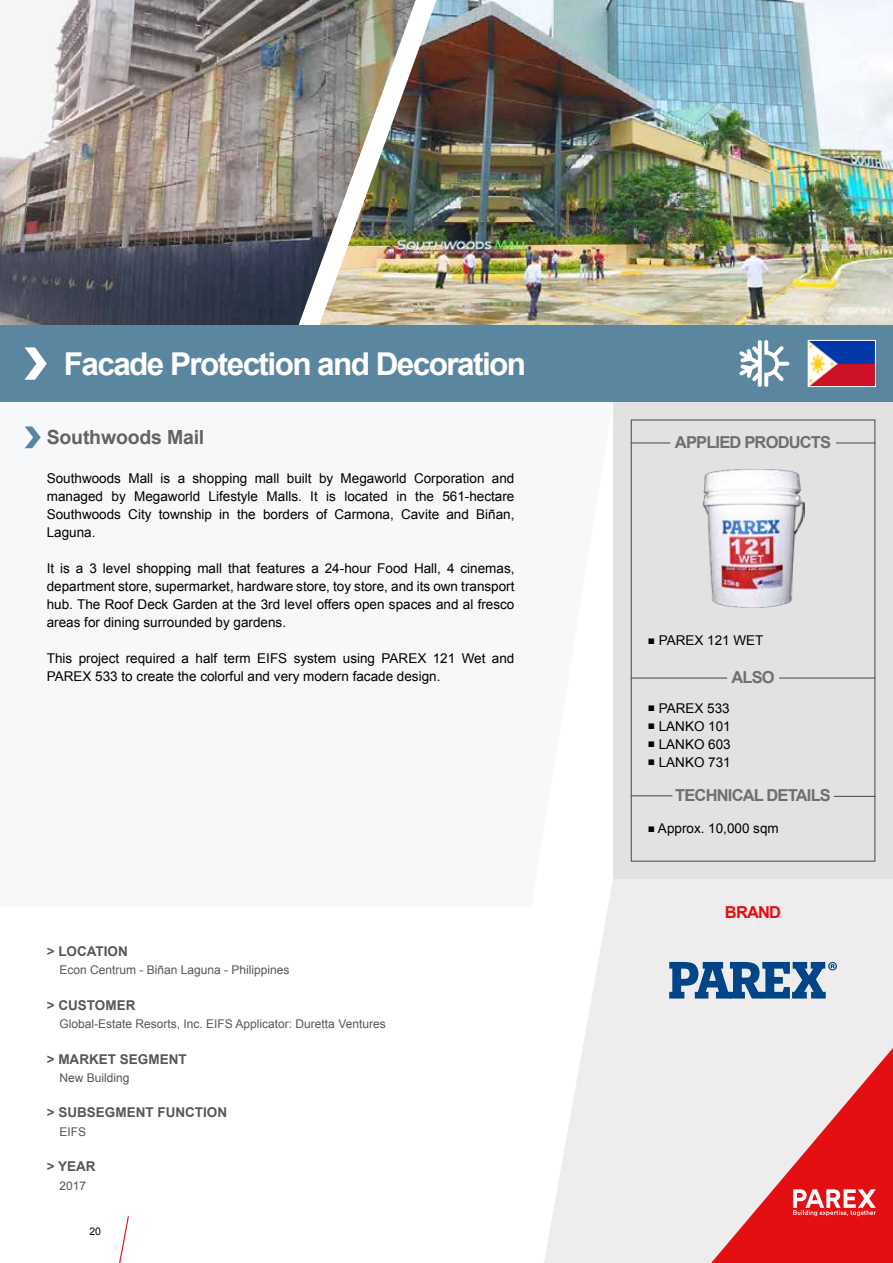
<style>
.page{position:relative;width:893px;height:1263px;background:#fff}
.page>*{position:absolute;margin:0;border:0;box-sizing:border-box;transform-origin:0 0}
.t1{font:700 31.5px "Arial";letter-spacing:-.05em;color:#fff}
.t2{font:700 19.5px "Arial";letter-spacing:-.01em;color:#646363}
.t3{font:700 16.5px "Arial";letter-spacing:-.05em;color:#706f6f}
.t4{font:700 16.5px "Arial";letter-spacing:-.05em;color:#e30f13}
.t5{font:13.5px/18px "Arial";color:#000;text-align:justify}
.t6{font:700 13.5px "Arial";color:#575756}
.t7{font:12px "Arial";color:#575756}
.t8{font:10.5px "Arial";color:#000}
.s1{font-size:12px}
</style>
<div class="page">
<img style="left:461px;top:0;width:432px;height:325px">
<img style="left:0;top:0;width:281px;height:325px">
<img style="left:281px;top:0;width:180px;height:325px">
<svg style="left:544px;top:878px;width:349px;height:385px;background:#f0eeef"></svg>
<div style="left:613px;top:402px;width:280px;height:476px;background:#e3e2e3"></div>
<svg style="left:24px;top:426px;width:589px;height:480px"></svg>
<svg style="left:119px;top:1216px;width:10px;height:47px"></svg>
<div style="left:0;top:325px;width:893px;height:77px;background:#5b869f"></div>
<svg style="left:25px;top:347px;width:22px;height:33px"></svg>
<img style="left:810px;top:342px;width:64px;height:43px">
<div style="left:808px;top:340px;width:68px;height:47px;border:1px solid #fff"></div>
<svg style="left:739px;top:340px;width:50px;height:47px"></svg>
<div style="left:631px;top:419px;width:244px;height:443px;border:1px solid #575756"></div>
<svg style="left:711px;top:1048px;width:182px;height:215px;background:#e98385"></svg>
<svg style="left:25px;top:426px;width:16px;height:22px"></svg>
<img style="left:702px;top:469px;width:102px;height:139px">
<hr style="left:631px;top:795px;width:41px;height:1px;background:#575756">
<hr style="left:834px;top:796px;width:41px;height:1px;background:#575756">
<hr style="left:779px;top:677px;width:96px;height:2px;background:#575756">
<hr style="left:631px;top:677px;width:96px;height:2px;background:#575756">
<svg style="left:669px;top:962px;width:168px;height:36px;background:#5b85ae"></svg>
<hr style="left:631px;top:442px;width:39px;height:1px;background:#575756">
<hr style="left:836px;top:442px;width:39px;height:1px;background:#575756">
<h1 class="t1" style="left:64px;top:343px;width:464px">Facade Protection and Decoration</h1>
<h2 class="t2" style="left:47px;top:425px;width:159px">Southwoods Mail</h2>
<p class="t5" style="left:47px;top:469px;width:469px">Southwoods Mall is a shopping mall built by Megaworld Corporation and managed by Megaworld Lifestyle Malls. It is located in the 561-hectare Southwoods City township in the borders of Carmona, Cavite and Biñan, Laguna.</p>
<p class="t5" style="left:47px;top:559px;width:469px">It is a 3 level shopping mall that features a 24-hour Food Hall, 4 cinemas, department store, supermarket, hardware store, toy store, and its own transport hub. The Roof Deck Garden at the 3rd level offers open spaces and al fresco areas for dining surrounded by gardens.</p>
<p class="t5" style="left:47px;top:649px;width:469px">This project required a half term EIFS system using PAREX 121 Wet and<br>PAREX 533 to create the colorful and very modern facade design.</p>
<p class="t6" style="left:47px;top:942px;width:83px">&gt; LOCATION</p>
<p class="t7" style="left:60px;top:962px;width:232px">Econ Centrum - Biñan Laguna - Philippines</p>
<p class="t6" style="left:47px;top:996px;width:90px">&gt; CUSTOMER</p>
<p class="t7" style="left:60px;top:1016px;width:328px">Global-Estate Resorts, Inc. EIFS Applicator: Duretta Ventures</p>
<p class="t6" style="left:47px;top:1050px;width:141px">&gt; MARKET SEGMENT</p>
<p class="t7" style="left:60px;top:1070px;width:72px">New Building</p>
<p class="t6" style="left:47px;top:1104px;width:182px">&gt; SUBSEGMENT FUNCTION</p>
<p class="t7" style="left:60px;top:1124px;width:28px">EIFS</p>
<p class="t6" style="left:47px;top:1157px;width:50px">&gt; YEAR</p>
<p class="t7" style="left:60px;top:1178px;width:28px">2017</p>
<p class="t8" style="left:89px;top:1224px;width:13px">20</p>
<p class="t3" style="left:675px;top:432px;width:158px">APPLIED PRODUCTS</p>
<p class="t5" style="left:648px;top:632px;width:117px"><span class="s1">■</span> PAREX 121 WET</p>
<p class="t3" style="left:731px;top:667px;width:45px">ALSO</p>
<p class="t5" style="left:648px;top:699px;width:84px"><span class="s1">■</span> PAREX 533</p>
<p class="t5" style="left:648px;top:717px;width:85px"><span class="s1">■</span> LANKO 101</p>
<p class="t5" style="left:648px;top:735px;width:85px"><span class="s1">■</span> LANKO 603</p>
<p class="t5" style="left:648px;top:753px;width:85px"><span class="s1">■</span> LANKO 731</p>
<p class="t3" style="left:675px;top:785px;width:157px">TECHNICAL DETAILS</p>
<p class="t5" style="left:648px;top:819px;width:133px"><span class="s1">■</span> Approx. 10,000 sqm</p>
<p class="t4" style="left:725px;top:901px;width:58px">BRAND</p>
</div>
